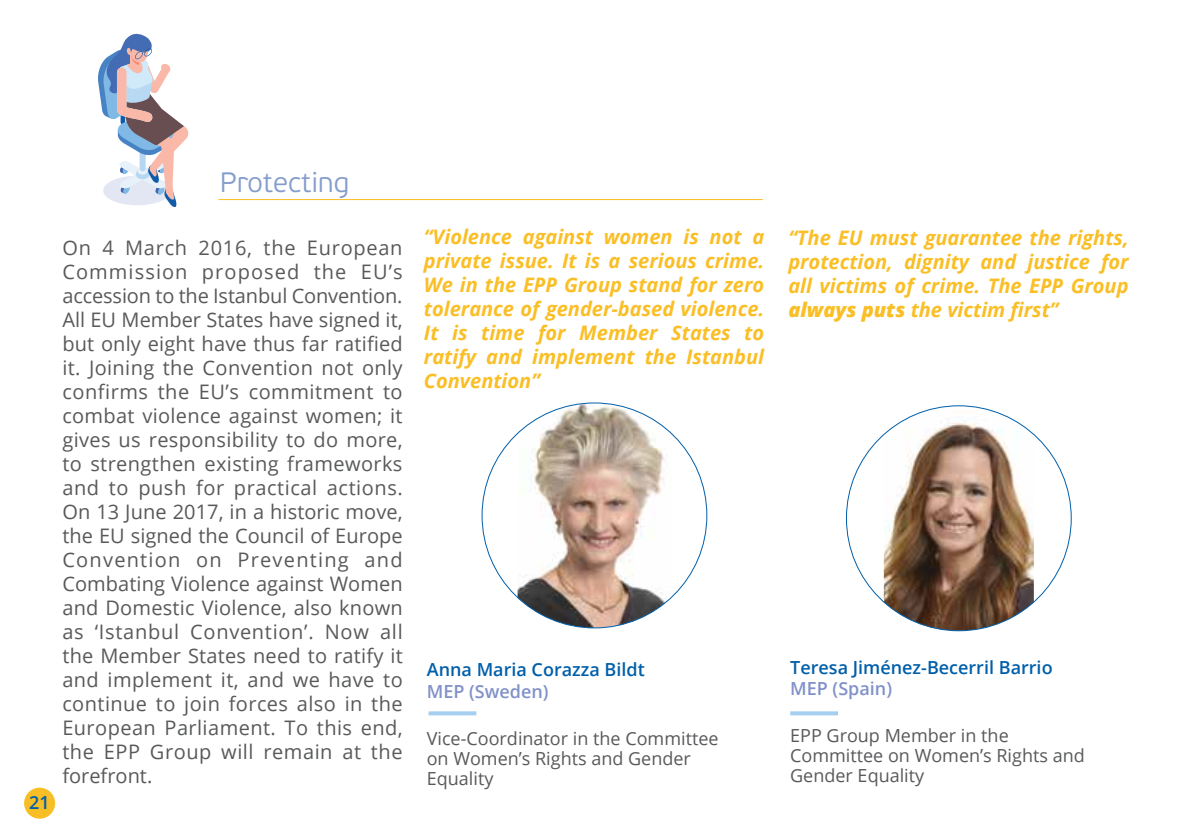
<style>
.page{position:relative;width:1191px;height:840px;background:#fff}
.page>*{position:absolute;margin:0;border:0;box-sizing:border-box;transform-origin:0 0}
.t1{font:300 28px "PF Beau Sans Pro";color:#859dcd}
.t2{font:20px/24px "Open Sans";letter-spacing:.02em;color:#58595b;text-align:justify}
.t3{font:italic 700 20px/24px "Open Sans";color:#fabf26;text-align:justify}
.t4{font:18px/20px "Open Sans";color:#58595b}
.t5{font:600 18px "Open Sans";color:#005fa9}
.t6{font:600 18px "Open Sans";color:#8191c9}
.s1{font-weight:800}
</style>
<div class="page">
<div style="left:24px;top:787px;width:31px;height:31px;background:#f8be25;border-radius:50%"></div>
<img style="left:517px;top:404px;width:154px;height:223px">
<img style="left:884px;top:405px;width:149px;height:225px">
<svg style="left:790px;top:711px;width:48px;height:4px"></svg>
<svg style="left:428px;top:711px;width:48px;height:4px"></svg>
<hr style="left:1190px;top:0;width:1px;height:839px;background:#005fa9">
<hr style="left:218px;top:199px;width:545px;height:1px;background:#f8be25">
<svg style="left:98px;top:33px;width:91px;height:174px"></svg>
<h1 class="t1" style="left:220px;top:166px;width:131px">Protecting</h1>
<p class="t5" style="left:29px;top:789px;width:22px">21</p>
<p class="t2" style="left:62px;top:235px;width:342px">On 4 March 2016, the European Commission proposed the EU’s accession to the Istanbul Convention.<br>All EU Member States have signed it, but only eight have thus far ratified it. Joining the Convention not only confirms the EU’s commitment to combat violence against women; it gives us responsibility to do more, to strengthen existing frameworks and to push for practical actions.<br>On 13 June 2017, in a historic move, the EU signed the Council of Europe Convention on Preventing and Combating Violence against Women and Domestic Violence, also known as ‘Istanbul Convention’. Now all the Member States need to ratify it and implement it, and we have to continue to join forces also in the European Parliament. To this end, the EPP Group will remain at the forefront.</p>
<p class="t3" style="left:424px;top:224px;width:342px">“Violence against women is not a private issue. It is a serious crime.<br>We in the EPP Group stand for zero tolerance of gender-based violence.<br>It is time for Member States to ratify and implement the Istanbul Convention”</p>
<p class="t3" style="left:788px;top:225px;width:342px">“The EU must guarantee the rights, protection, dignity and justice for all victims of crime. The EPP Group <span class="s1">always puts</span> the victim first”</p>
<p class="t5" style="left:427px;top:657px;width:219px">Anna Maria Corazza Bildt</p>
<p class="t6" style="left:427px;top:678px;width:123px">MEP (Sweden)</p>
<p class="t4" style="left:427px;top:727px;width:293px">Vice-Coordinator in the Committee on Women’s Rights and Gender<br>Equality</p>
<p class="t5" style="left:790px;top:654px;width:264px">Teresa Jiménez-Becerril Barrio</p>
<p class="t6" style="left:790px;top:676px;width:103px">MEP (Spain)</p>
<p class="t4" style="left:790px;top:724px;width:296px">EPP Group Member in the<br>Committee on Women’s Rights and<br>Gender Equality</p>
</div>
